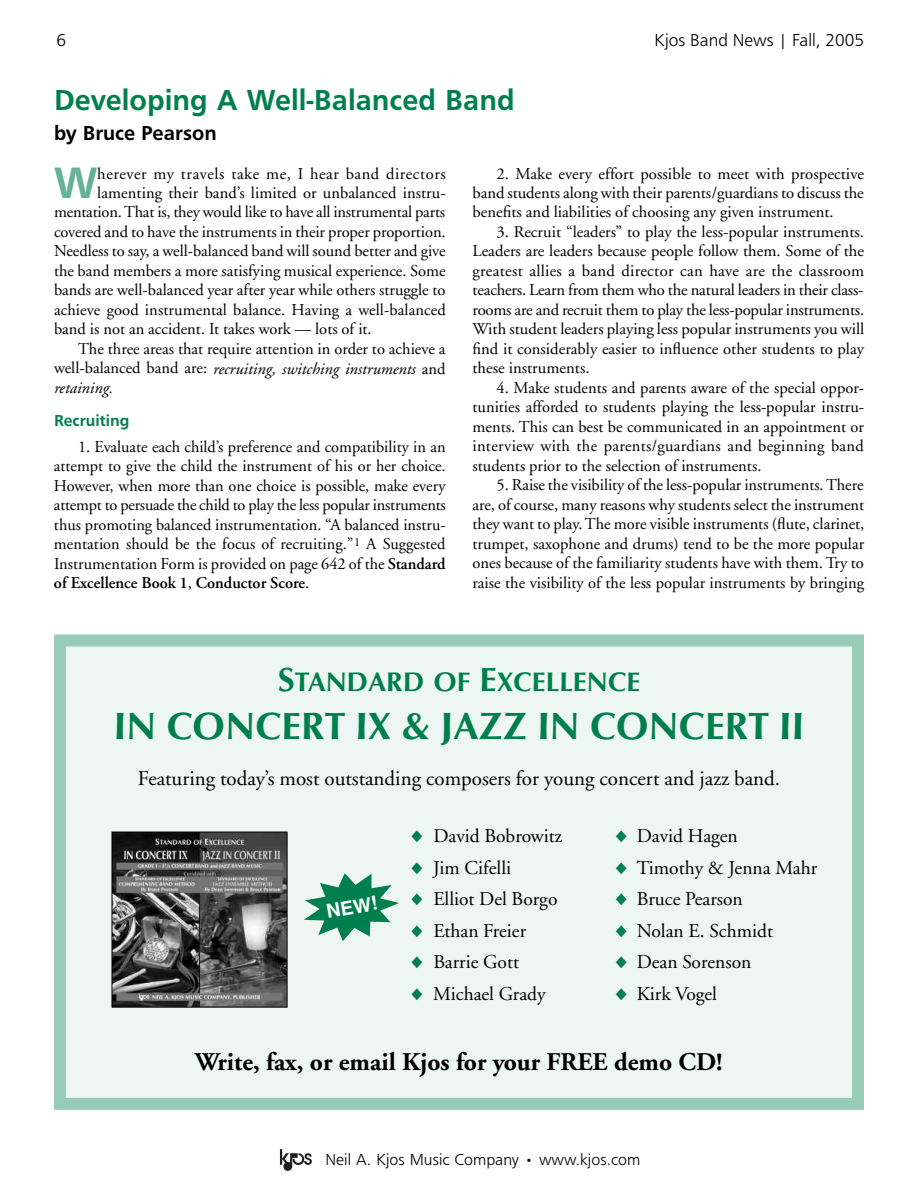
<style>
.page{position:relative;width:918px;height:1188px;background:#fff}
.page>*{position:absolute;margin:0;border:0;box-sizing:border-box;transform-origin:0 0}
.t1{font:45.6px "Frugal Sans Bold DTC";color:#66b295}
.t2{font:39px "Optimum Bold DTC";color:#007f4e}
.t3{font:30px "Frugal Sans Bold DTC";color:#007f4e}
.t4{font:27.6px "Optimum Bold DTC";color:#007f4e}
.t5{font:700 25.5px "Adobe Garamond";color:#000}
.t6{font:21px "Adobe Garamond";color:#000}
.t7{font:21px "Frugal Sans Bold DTC";color:#000}
.t8{font:19.5px "Adobe Garamond";color:#000}
.t9{font:700 19.5px "Helvetica";color:#fff}
.t10{font:18px "Frugal Sans Light DTC";color:#000}
.t11{font:16.5px/19.5px "Adobe Garamond";color:#000;text-align:justify}
.t12{font:italic 16.5px "Adobe Garamond";color:#000}
.t13{font:16.5px "Adobe Garamond";letter-spacing:.035em;color:#000}
.t14{font:16.5px "Frugal Sans Light DTC";color:#000}
.t15{font:16.5px "Frugal Sans Bold DTC";color:#007f4e}
.s1{font-style:normal}
.s2{font-weight:600}
.s3{font-size:34.5px}
.s4{color:#007f4e}
</style>
<div class="page">
<svg style="left:280px;top:1149px;width:32px;height:22px"></svg>
<div style="left:60px;top:640px;width:798px;height:464px;background:#edf6f3"></div>
<div style="left:54px;top:634px;width:810px;height:476px;border:12px solid #99ccb8"></div>
<img style="left:114px;top:834px;width:171px;height:171px">
<div style="left:112px;top:832px;width:175px;height:175px;border:1px solid #000"></div>
<svg style="left:304px;top:873px;width:95px;height:68px"></svg>
<p class="t10" style="left:57px;top:29px;width:11px">6</p>
<p class="t10" style="left:655px;top:29px;width:211px">Kjos Band News | Fall, 2005</p>
<h3 class="t3" style="left:54px;top:82px;width:462px">Developing A Well-Balanced Band</h3>
<p class="t7" style="left:54px;top:121px;width:164px">by Bruce Pearson</p>
<h1 class="t1" style="left:54px;top:156px;width:45px">W</h1>
<p class="t13" style="left:97px;top:167px;width:350px">herever my travels take me, I hear band directors</p>
<p class="t11" style="left:473px;top:165px;width:393px;text-indent:24px">2. Make every effort possible to meet with prospective band students along with their parents/guardians to discuss the benefits and liabilities of choosing any given instrument.</p>
<p class="t11" style="left:473px;top:223px;width:393px;text-indent:24px">3. Recruit “leaders” to play the less-popular instruments.<br>Leaders are leaders because people follow them. Some of the greatest allies a band director can have are the classroom teachers. Learn from them who the natural leaders in their class&shy;rooms are and recruit them to play the less-popular instruments.<br>With student leaders playing less popular instruments you will find it considerably easier to influence other students to play these instruments.</p>
<p class="t11" style="left:473px;top:379px;width:393px;text-indent:24px">4. Make students and parents aware of the special oppor&shy;tunities afforded to students playing the less-popular instru&shy;ments. This can best be communicated in an appointment or interview with the parents/guardians and beginning band students prior to the selection of instruments.</p>
<p class="t11" style="left:473px;top:477px;width:393px;text-indent:24px">5. Raise the visibility of the less-popular instruments. There are, of course, many reasons why students select the instrument they want to play. The more visible instruments (flute, clarinet, trumpet, saxophone and drums) tend to be the more popular ones because of the familiarity students have with them. Try to raise the visibility of the less popular instruments by bringing</p>
<p class="t11" style="left:97px;top:184px;width:350px">lamenting their band’s limited or unbalanced instru-</p>
<p class="t11" style="left:54px;top:204px;width:393px">mentation. That is, they would like to have all instrumental parts</p>
<p class="t11" style="left:54px;top:223px;width:393px">covered and to have the instruments in their proper proportion.</p>
<p class="t11" style="left:54px;top:243px;width:393px">Needless to say, a well-balanced band will sound better and give</p>
<p class="t11" style="left:54px;top:262px;width:393px">the band members a more satisfying musical experience. Some</p>
<p class="t11" style="left:54px;top:282px;width:393px">bands are well-balanced year after year while others struggle to</p>
<p class="t11" style="left:54px;top:301px;width:393px">achieve good instrumental balance. Having a well-balanced</p>
<p class="t11" style="left:54px;top:321px;width:319px">band is not an accident. It takes work — lots of it.</p>
<p class="t11" style="left:78px;top:340px;width:369px">The three areas that require attention in order to achieve a</p>
<p class="t12" style="left:54px;top:362px;width:393px"><span class="s1">well-balanced band are:</span> recruiting, switching instruments <span class="s1">and</span></p>
<p class="t12" style="left:54px;top:381px;width:61px">retaining.</p>
<p class="t15" style="left:54px;top:411px;width:77px">Recruiting</p>
<p class="t11" style="left:54px;top:438px;width:393px;text-indent:24px">1. Evaluate each child’s preference and compatibility in an attempt to give the child the instrument of his or her choice.<br>However, when more than one choice is possible, make every attempt to persuade the child to play the less popular instruments thus promoting balanced instrumentation. “A balanced instru&shy;mentation should be the focus of recruiting.”<sup>1</sup> A Suggested Instrumentation Form is provided on page 642 of the <span class="s2">Standard of Excellence Book 1</span>, <span class="s2">Conductor Score</span>.</p>
<h3 class="t4" style="left:277px;top:666px;width:365px"><span class="s3">S</span>TANDARD OF <span class="s3">E</span>XCELLENCE</h3>
<h2 class="t2" style="left:114px;top:703px;width:692px">IN CONCERT IX &amp; JAZZ IN CONCERT II</h2>
<p class="t6" style="left:138px;top:770px;width:644px">Featuring today’s most outstanding composers for young concert and jazz band.</p>
<p class="t9" style="left:325px;top:904px;width:53px;rotate:-10deg">NEW!</p>
<p class="t8" style="left:411px;top:828px;width:153px"><span class="s4">◆</span> David Bobrowitz</p>
<p class="t8" style="left:411px;top:860px;width:102px"><span class="s4">◆</span> Jim Cifelli</p>
<p class="t8" style="left:411px;top:891px;width:148px"><span class="s4">◆</span> Elliot Del Borgo</p>
<p class="t8" style="left:411px;top:923px;width:117px"><span class="s4">◆</span> Ethan Freier</p>
<p class="t8" style="left:411px;top:954px;width:110px"><span class="s4">◆</span> Barrie Gott</p>
<p class="t8" style="left:411px;top:986px;width:136px"><span class="s4">◆</span> Michael Grady</p>
<p class="t8" style="left:616px;top:828px;width:124px"><span class="s4">◆</span> David Hagen</p>
<p class="t8" style="left:616px;top:860px;width:203px"><span class="s4">◆</span> Timothy &amp; Jenna Mahr</p>
<p class="t8" style="left:616px;top:891px;width:129px"><span class="s4">◆</span> Bruce Pearson</p>
<p class="t8" style="left:616px;top:923px;width:159px"><span class="s4">◆</span> Nolan E. Schmidt</p>
<p class="t8" style="left:616px;top:954px;width:137px"><span class="s4">◆</span> Dean Sorenson</p>
<p class="t8" style="left:616px;top:986px;width:103px"><span class="s4">◆</span> Kirk Vogel</p>
<h3 class="t5" style="left:195px;top:1051px;width:529px">Write, fax, or email Kjos for your FREE demo CD!</h3>
<p class="t14" style="left:325px;top:1149px;width:316px">Neil A. Kjos Music Company • www.kjos.com</p>
</div>
